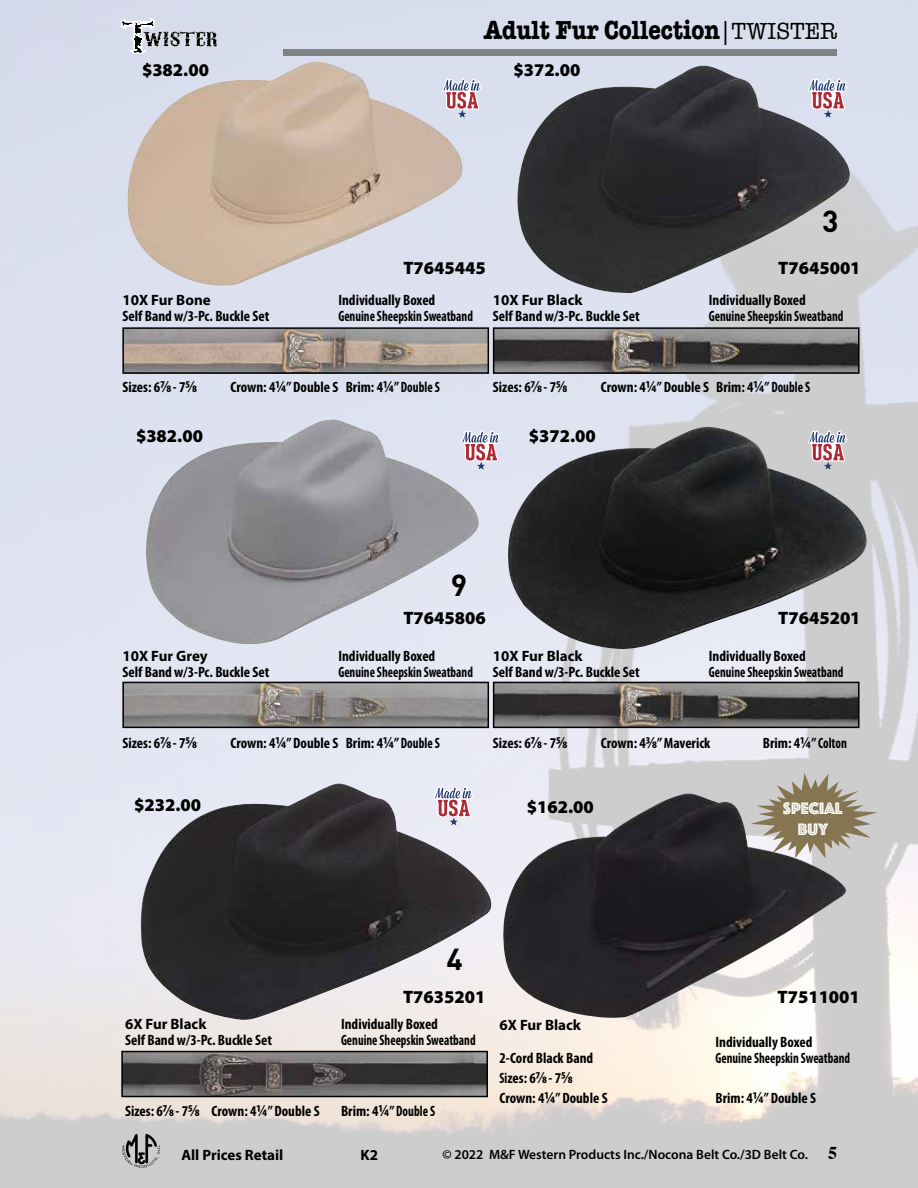
<style>
.page{position:relative;width:918px;height:1188px;background:#fff}
.page>*{position:absolute;margin:0;border:0;box-sizing:border-box;transform-origin:0 0}
.t1{font:700 30px "DINOT";color:#000}
.t2{font:700 27px "American Typewriter";color:#000;scale:.85 1}
.t3{font:900 18px "Myriad Pro";color:#000}
.t4{font:17.25px/20.7px "Phosphate Inline";color:#fff;text-align:center}
.t5{font:700 condensed 15px "Myriad Pro";color:#000}
.t6{font:700 condensed 15px/19.8px "Myriad Pro";color:#000;scale:.84 1}
.t7{font:700 15px "Myriad Pro";color:#000}
.t8{font:600 13.5px "Myriad Pro";color:#000}
.s1{font-weight:400;font-size:24px}
.s2{font-size:16.5px}
.s3{font-family:"Times";font-weight:700;font-size:18px}
</style>
<div class="page">
<img style="left:0;top:0;width:918px;height:1188px">
<div style="left:284px;top:49px;width:553px;height:7px;background:#808285"></div>
<img style="left:516px;top:66px;width:336px;height:228px">
<img style="left:496px;top:330px;width:361px;height:41px">
<div style="left:493px;top:327px;width:367px;height:47px;border:2px solid #000"></div>
<svg style="left:808px;top:79px;width:39px;height:39px"></svg>
<img style="left:126px;top:61px;width:337px;height:225px">
<img style="left:125px;top:330px;width:361px;height:41px">
<div style="left:122px;top:327px;width:367px;height:47px;border:2px solid #000"></div>
<img style="left:146px;top:419px;width:333px;height:225px">
<img style="left:125px;top:685px;width:361px;height:40px">
<div style="left:122px;top:682px;width:367px;height:46px;border:2px solid #000"></div>
<svg style="left:442px;top:79px;width:39px;height:39px"></svg>
<img style="left:508px;top:426px;width:359px;height:224px">
<img style="left:496px;top:685px;width:361px;height:40px">
<div style="left:493px;top:682px;width:367px;height:46px;border:2px solid #000"></div>
<svg style="left:461px;top:431px;width:39px;height:39px"></svg>
<img style="left:139px;top:783px;width:355px;height:237px">
<img style="left:124px;top:1054px;width:361px;height:40px">
<div style="left:121px;top:1051px;width:367px;height:46px;border:2px solid #000"></div>
<svg style="left:751px;top:773px;width:126px;height:85px;background:#bdbab2"></svg>
<img style="left:501px;top:793px;width:346px;height:225px">
<svg style="left:120px;top:18px;width:98px;height:36px;background:#b7bac5"></svg>
<svg style="left:122px;top:1134px;width:38px;height:34px"></svg>
<p class="t3" style="left:142px;top:58px;width:68px">$382.00</p>
<h2 class="t2" style="left:484px;top:7px;width:417px">Adult Fur Collection<span class="s1">|TWISTER</span></h2>
<p class="t3" style="left:513px;top:58px;width:68px">$372.00</p>
<p class="t3" style="left:403px;top:256px;width:84px">T7645445</p>
<h1 class="t1" style="left:822px;top:202px;width:18px">3</h1>
<p class="t3" style="left:778px;top:256px;width:84px">T7645001</p>
<p class="t7" style="left:122px;top:290px;width:90px">10X Fur Bone</p>
<p class="t5" style="left:338px;top:290px;width:98px">Individually Boxed</p>
<p class="t5" style="left:122px;top:307px;width:149px">Self Band w/3-Pc. Buckle Set</p>
<p class="t6" style="left:338px;top:306px;width:162px">Genuine Sheepskin Sweatband</p>
<p class="t7" style="left:493px;top:290px;width:91px">10X Fur Black</p>
<p class="t5" style="left:709px;top:290px;width:98px">Individually Boxed</p>
<p class="t5" style="left:493px;top:307px;width:149px">Self Band w/3-Pc. Buckle Set</p>
<p class="t6" style="left:709px;top:306px;width:162px">Genuine Sheepskin Sweatband</p>
<p class="t5" style="left:122px;top:377px;width:76px">Sizes: 6<span class="s2">7/8</span> - 7<span class="s2">5/8</span></p>
<p class="t5" style="left:230px;top:377px;width:211px">Crown: 4<span class="s2">1/4</span>” Double S Brim: 4<span class="s2">1/4</span>” Double S</p>
<p class="t3" style="left:136px;top:424px;width:68px">$382.00</p>
<p class="t5" style="left:493px;top:377px;width:76px">Sizes: 6<span class="s2">7/8</span> - 7<span class="s2">5/8</span></p>
<p class="t5" style="left:601px;top:377px;width:211px">Crown: 4<span class="s2">1/4</span>” Double S Brim: 4<span class="s2">1/4</span>” Double S</p>
<p class="t3" style="left:529px;top:424px;width:68px">$372.00</p>
<h1 class="t1" style="left:451px;top:565px;width:18px">9</h1>
<p class="t3" style="left:403px;top:606px;width:84px">T7645806</p>
<p class="t3" style="left:778px;top:606px;width:84px">T7645201</p>
<p class="t7" style="left:122px;top:646px;width:87px">10X Fur Grey</p>
<p class="t5" style="left:338px;top:646px;width:98px">Individually Boxed</p>
<p class="t5" style="left:122px;top:663px;width:149px">Self Band w/3-Pc. Buckle Set</p>
<p class="t6" style="left:338px;top:662px;width:162px">Genuine Sheepskin Sweatband</p>
<p class="t7" style="left:493px;top:646px;width:91px">10X Fur Black</p>
<p class="t5" style="left:709px;top:646px;width:98px">Individually Boxed</p>
<p class="t5" style="left:493px;top:663px;width:149px">Self Band w/3-Pc. Buckle Set</p>
<p class="t6" style="left:709px;top:662px;width:162px">Genuine Sheepskin Sweatband</p>
<p class="t5" style="left:122px;top:733px;width:76px">Sizes: 6<span class="s2">7/8</span> - 7<span class="s2">5/8</span></p>
<p class="t5" style="left:230px;top:733px;width:211px">Crown: 4<span class="s2">1/4</span>” Double S Brim: 4<span class="s2">1/4</span>” Double S</p>
<p class="t3" style="left:134px;top:792px;width:68px">$232.00</p>
<p class="t5" style="left:493px;top:733px;width:76px">Sizes: 6<span class="s2">7/8</span> - 7<span class="s2">5/8</span></p>
<p class="t5" style="left:601px;top:733px;width:111px">Crown: 4<span class="s2">3/8</span>” Maverick</p>
<p class="t5" style="left:763px;top:733px;width:86px">Brim: 4<span class="s2">1/4</span>” Colton</p>
<p class="t3" style="left:527px;top:795px;width:68px">$162.00</p>
<p class="t4" style="left:783px;top:797px;width:61px">SPECIAL<br>BUY</p>
<h1 class="t1" style="left:447px;top:939px;width:18px">4</h1>
<p class="t3" style="left:403px;top:985px;width:84px">T7635201</p>
<p class="t7" style="left:125px;top:1014px;width:83px">6X Fur Black</p>
<p class="t5" style="left:341px;top:1014px;width:98px">Individually Boxed</p>
<p class="t5" style="left:125px;top:1031px;width:149px">Self Band w/3-Pc. Buckle Set</p>
<p class="t6" style="left:341px;top:1030px;width:162px">Genuine Sheepskin Sweatband</p>
<p class="t5" style="left:125px;top:1101px;width:196px">Sizes: 6<span class="s2">7/8</span> - 7<span class="s2">5/8</span> Crown: 4<span class="s2">1/4</span>” Double S</p>
<p class="t5" style="left:341px;top:1101px;width:96px">Brim: 4<span class="s2">1/4</span>” Double S</p>
<p class="t7" style="left:500px;top:1015px;width:83px">6X Fur Black</p>
<p class="t3" style="left:777px;top:985px;width:84px">T7511001</p>
<p class="t5" style="left:716px;top:1032px;width:98px">Individually Boxed</p>
<p class="t5" style="left:500px;top:1049px;width:95px">2-Cord Black Band</p>
<p class="t6" style="left:716px;top:1048px;width:162px">Genuine Sheepskin Sweatband</p>
<p class="t6" style="left:500px;top:1068px;width:130px">Sizes: 6<span class="s2">7/8</span> - 7<span class="s2">5/8<br></span>Crown: 4<span class="s2">1/4</span>” Double S</p>
<p class="t5" style="left:715px;top:1088px;width:102px">Brim: 4<span class="s2">1/4</span>” Double S</p>
<p class="t7" style="left:181px;top:1146px;width:103px">All Prices Retail</p>
<p class="t7" style="left:360px;top:1146px;width:19px">K2</p>
<p class="t8" style="left:443px;top:1146px;width:396px">© 2022 M&amp;F Western Products Inc./Nocona Belt Co./3D Belt Co. <span class="s3">5</span></p>
</div>
